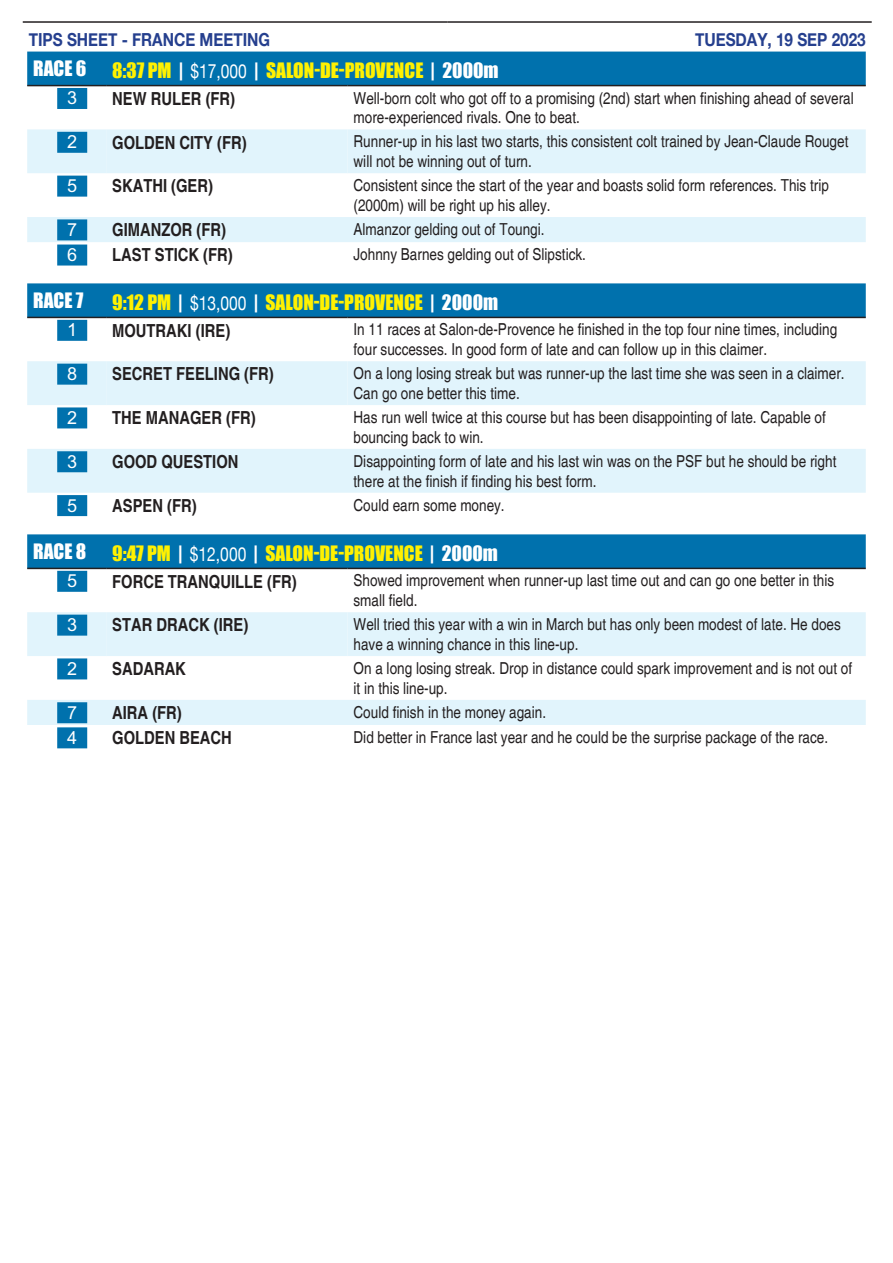
<style>
.page{position:relative;width:893px;height:1263px;background:#fff}
.page>*{position:absolute;margin:0;border:0;box-sizing:border-box;transform-origin:0 0}
.Tips-Analysis-Header{font:19.5px "Impact";color:#fff101}
.Tips-Analysis-Header-2{font:19.5px "Impact";color:#fff}
.t1{font:700 condensed 18px "Helvetica";color:#231f20}
.t2{font:700 18px "Helvetica Neue";color:#253f8e;scale:.85 1}
.Tips-Num{font:700 18px "M Hei HK";color:#fff}
.Tips-Analysis-Body{font:condensed 16.5px/19.8px "Helvetica";color:#231f20}
.s1{color:#fff}
.s2{font-family:"Helvetica Neue";color:#fff}
</style>
<div class="page">
<hr style="left:23px;top:21px;width:424px;height:2px;background:#231f20">
<hr style="left:447px;top:21px;width:425px;height:2px;background:#231f20">
<div style="left:27px;top:52px;width:839px;height:33px;background:#0071ad"></div>
<svg style="left:27px;top:129px;width:839px;height:113px;fill:#e1f4fc"></svg>
<hr style="left:27px;top:85px;width:79px;height:1px;background:#231f20">
<hr style="left:106px;top:85px;width:242px;height:1px;background:#231f20">
<hr style="left:348px;top:85px;width:518px;height:1px;background:#231f20">
<div style="left:57px;top:88px;width:30px;height:21px;background:#0071ad"></div>
<div style="left:57px;top:132px;width:30px;height:21px;background:#0071ad"></div>
<div style="left:57px;top:176px;width:30px;height:21px;background:#0071ad"></div>
<div style="left:57px;top:219px;width:30px;height:21px;background:#0071ad"></div>
<div style="left:57px;top:245px;width:30px;height:21px;background:#0071ad"></div>
<div style="left:27px;top:283px;width:839px;height:34px;background:#0071ad"></div>
<svg style="left:27px;top:361px;width:839px;height:132px;fill:#e1f4fc"></svg>
<hr style="left:27px;top:317px;width:79px;height:1px;background:#231f20">
<hr style="left:106px;top:317px;width:242px;height:1px;background:#231f20">
<hr style="left:348px;top:317px;width:518px;height:1px;background:#231f20">
<div style="left:57px;top:320px;width:30px;height:21px;background:#0071ad"></div>
<div style="left:57px;top:364px;width:30px;height:21px;background:#0071ad"></div>
<div style="left:57px;top:407px;width:30px;height:21px;background:#0071ad"></div>
<div style="left:57px;top:451px;width:30px;height:21px;background:#0071ad"></div>
<div style="left:57px;top:495px;width:30px;height:21px;background:#0071ad"></div>
<div style="left:27px;top:534px;width:839px;height:34px;background:#0071ad"></div>
<svg style="left:27px;top:612px;width:839px;height:113px;fill:#e1f4fc"></svg>
<hr style="left:27px;top:568px;width:79px;height:1px;background:#231f20">
<hr style="left:106px;top:568px;width:242px;height:1px;background:#231f20">
<hr style="left:348px;top:568px;width:518px;height:1px;background:#231f20">
<div style="left:57px;top:571px;width:30px;height:21px;background:#0071ad"></div>
<div style="left:57px;top:615px;width:30px;height:21px;background:#0071ad"></div>
<div style="left:57px;top:658px;width:30px;height:21px;background:#0071ad"></div>
<div style="left:57px;top:702px;width:30px;height:21px;background:#0071ad"></div>
<div style="left:57px;top:727px;width:30px;height:21px;background:#0071ad"></div>
<p class="t2" style="left:29px;top:28px;width:285px">TIPS SHEET - FRANCE MEETING</p>
<p class="t2" style="left:695px;top:28px;width:202px">TUESDAY, 19 SEP 2023</p>
<p class="Tips-Analysis-Header-2" style="left:33px;top:53px;width:55px">RACE 6</p>
<p class="Tips-Analysis-Header" style="left:112px;top:55px;width:388px">8:37 PM <span class="s1">|</span> <span class="s2">$17,000</span> <span class="s1">|</span> SALON-DE-PROVENCE <span class="s1">| 2000m</span></p>
<p class="Tips-Num" style="left:67px;top:85px;width:12px">3</p>
<p class="t1" style="left:112px;top:87px;width:124px">NEW RULER (FR)</p>
<p class="Tips-Analysis-Body" style="left:354px;top:88px;width:502px">Well-born colt who got off to a promising (2nd) start when finishing ahead of several more-experienced rivals. One to beat.</p>
<p class="Tips-Num" style="left:67px;top:129px;width:12px">2</p>
<p class="t1" style="left:112px;top:131px;width:136px">GOLDEN CITY (FR)</p>
<p class="Tips-Analysis-Body" style="left:354px;top:132px;width:496px">Runner-up in his last two starts, this consistent colt trained by Jean-Claude Rouget will not be winning out of turn.</p>
<p class="Tips-Num" style="left:67px;top:172px;width:12px">5</p>
<p class="t1" style="left:112px;top:175px;width:102px">SKATHI (GER)</p>
<p class="Tips-Analysis-Body" style="left:354px;top:176px;width:477px">Consistent since the start of the year and boasts solid form references. This trip (2000m) will be right up his alley.</p>
<p class="Tips-Num" style="left:67px;top:216px;width:12px">7</p>
<p class="t1" style="left:112px;top:219px;width:115px">GIMANZOR (FR)</p>
<p class="Tips-Analysis-Body" style="left:354px;top:219px;width:193px">Almanzor gelding out of Toungi.</p>
<p class="Tips-Num" style="left:67px;top:241px;width:12px">6</p>
<p class="t1" style="left:112px;top:244px;width:122px">LAST STICK (FR)</p>
<p class="Tips-Analysis-Body" style="left:354px;top:245px;width:234px">Johnny Barnes gelding out of Slipstick.</p>
<p class="Tips-Analysis-Header-2" style="left:33px;top:285px;width:52px">RACE 7</p>
<p class="Tips-Analysis-Header" style="left:112px;top:287px;width:387px">9:12 PM <span class="s1">|</span> <span class="s2">$13,000</span> <span class="s1">|</span> SALON-DE-PROVENCE <span class="s1">| 2000m</span></p>
<p class="Tips-Num" style="left:67px;top:317px;width:12px">1</p>
<p class="t1" style="left:112px;top:319px;width:120px">MOUTRAKI (IRE)</p>
<p class="Tips-Analysis-Body" style="left:354px;top:320px;width:485px">In 11 races at Salon-de-Provence he finished in the top four nine times, including four successes. In good form of late and can follow up in this claimer.</p>
<p class="Tips-Num" style="left:67px;top:360px;width:12px">8</p>
<p class="t1" style="left:112px;top:363px;width:163px">SECRET FEELING (FR)</p>
<p class="Tips-Analysis-Body" style="left:354px;top:364px;width:493px">On a long losing streak but was runner-up the last time she was seen in a claimer.<br>Can go one better this time.</p>
<p class="Tips-Num" style="left:67px;top:404px;width:12px">2</p>
<p class="t1" style="left:112px;top:407px;width:145px">THE MANAGER (FR)</p>
<p class="Tips-Analysis-Body" style="left:354px;top:407px;width:474px">Has run well twice at this course but has been disappointing of late. Capable of bouncing back to win.</p>
<p class="Tips-Num" style="left:67px;top:448px;width:12px">3</p>
<p class="t1" style="left:112px;top:451px;width:128px">GOOD QUESTION</p>
<p class="Tips-Analysis-Body" style="left:354px;top:451px;width:484px">Disappointing form of late and his last win was on the PSF but he should be right there at the finish if finding his best form.</p>
<p class="Tips-Num" style="left:67px;top:492px;width:12px">5</p>
<p class="t1" style="left:112px;top:495px;width:86px">ASPEN (FR)</p>
<p class="Tips-Analysis-Body" style="left:354px;top:495px;width:153px">Could earn some money.</p>
<p class="Tips-Analysis-Header-2" style="left:33px;top:536px;width:55px">RACE 8</p>
<p class="Tips-Analysis-Header" style="left:112px;top:538px;width:387px">9:47 PM <span class="s1">|</span> <span class="s2">$12,000</span> <span class="s1">|</span> SALON-DE-PROVENCE <span class="s1">| 2000m</span></p>
<p class="Tips-Num" style="left:67px;top:568px;width:12px">5</p>
<p class="t1" style="left:112px;top:570px;width:186px">FORCE TRANQUILLE (FR)</p>
<p class="Tips-Analysis-Body" style="left:354px;top:571px;width:482px">Showed improvement when runner-up last time out and can go one better in this small field.</p>
<p class="Tips-Num" style="left:67px;top:611px;width:12px">3</p>
<p class="t1" style="left:112px;top:614px;width:138px">STAR DRACK (IRE)</p>
<p class="Tips-Analysis-Body" style="left:354px;top:615px;width:489px">Well tried this year with a win in March but has only been modest of late. He does have a winning chance in this line-up.</p>
<p class="Tips-Num" style="left:67px;top:655px;width:12px">2</p>
<p class="t1" style="left:112px;top:658px;width:75px">SADARAK</p>
<p class="Tips-Analysis-Body" style="left:354px;top:658px;width:500px">On a long losing streak. Drop in distance could spark improvement and is not out of it in this line-up.</p>
<p class="Tips-Num" style="left:67px;top:699px;width:12px">7</p>
<p class="t1" style="left:112px;top:702px;width:71px">AIRA (FR)</p>
<p class="Tips-Analysis-Body" style="left:354px;top:702px;width:194px">Could finish in the money again.</p>
<p class="Tips-Num" style="left:67px;top:724px;width:12px">4</p>
<p class="t1" style="left:112px;top:727px;width:121px">GOLDEN BEACH</p>
<p class="Tips-Analysis-Body" style="left:354px;top:727px;width:476px">Did better in France last year and he could be the surprise package of the race.</p>
</div>
